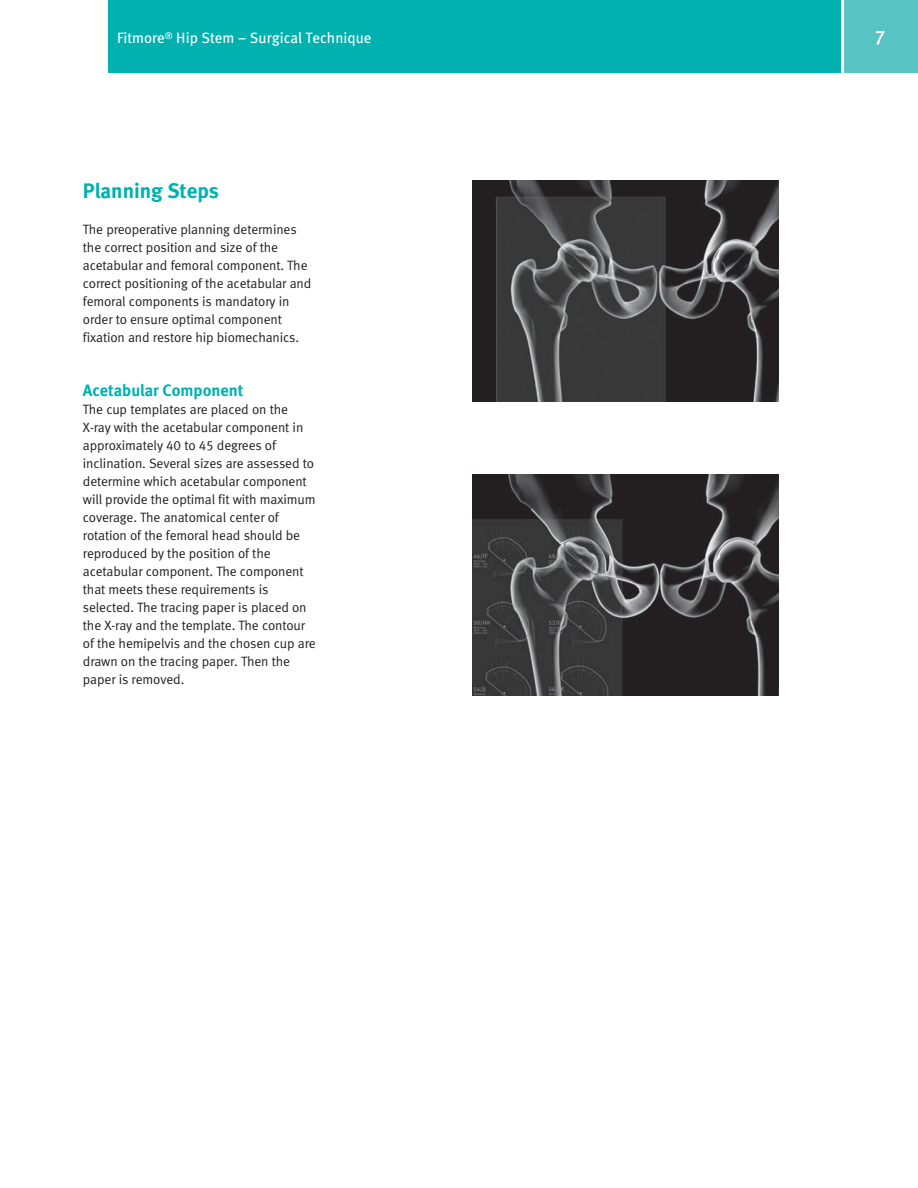
<style>
.page{position:relative;width:918px;height:1188px;background:#fff}
.page>*{position:absolute;margin:0;border:0;box-sizing:border-box;transform-origin:0 0}
.t1{font:21px "Meta Bold LF";color:#00b1b0}
.t2{font:19.5px "Meta Medium LF";color:#fff}
.t3{font:16.5px "Meta Bold LF";color:#00b1b0}
.t4{font:15px "Meta Book LF";color:#fff}
.t5{font:13.5px/18px "Meta Normal LF";letter-spacing:-.01em;color:#231f20}
</style>
<div class="page">
<div style="left:108px;top:0;width:735px;height:73px;background:#00b1b0"></div>
<div style="left:844px;top:0;width:74px;height:73px;background:#57c4c3"></div>
<hr style="left:841px;top:0;width:3px;height:76px;background:#fff">
<img style="left:472px;top:180px;width:307px;height:221px">
<img style="left:472px;top:474px;width:307px;height:221px">
<p class="t4" style="left:117px;top:29px;width:256px">Fitmore<sup>®</sup> Hip Stem – Surgical Technique</p>
<h2 class="t2" style="left:875px;top:26px;width:12px">7</h2>
<h1 class="t1" style="left:83px;top:178px;width:138px">Planning Steps</h1>
<p class="t5" style="left:83px;top:220px;width:230px">The preoperative planning determines the correct position and size of the acetabular and femoral component. The correct positioning of the acetabular and femoral components is mandatory in order to ensure optimal component fixation and restore hip biomechanics.</p>
<p class="t3" style="left:83px;top:380px;width:162px">Acetabular Component</p>
<p class="t5" style="left:83px;top:400px;width:234px">The cup templates are placed on the X-ray with the acetabular component in approximately 40 to 45 degrees of inclination. Several sizes are assessed to determine which acetabular component will provide the optimal fit with maximum coverage. The anatomical center of rotation of the femoral head should be reproduced by the position of the acetabular component. The component that meets these requirements is selected. The tracing paper is placed on the X-ray and the template. The contour of the hemipelvis and the chosen cup are drawn on the tracing paper. Then the paper is removed.</p>
</div>
